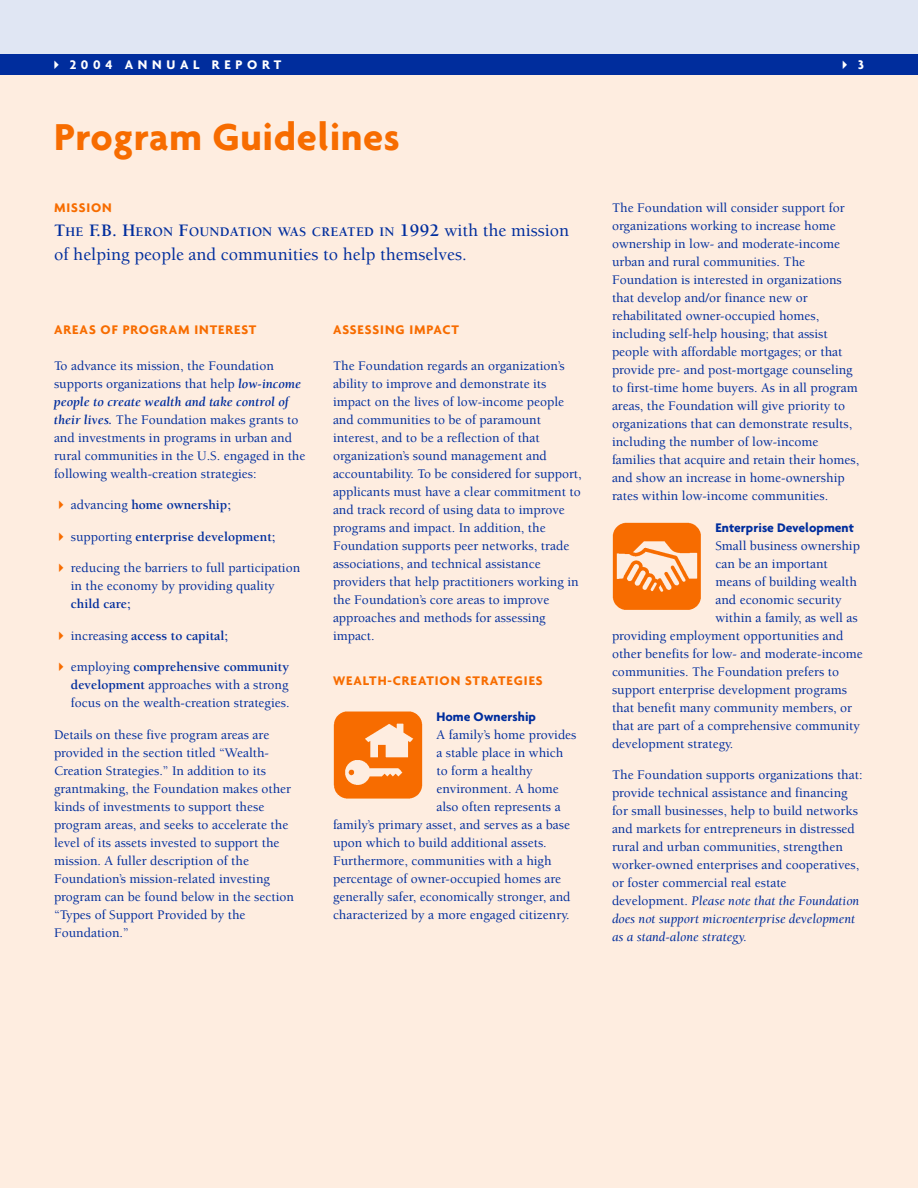
<style>
.page{position:relative;width:918px;height:1188px;background:#fff}
.page>*{position:absolute;margin:0;border:0;box-sizing:border-box;transform-origin:0 0}
.t1{font:700 40.5px "Agenda";letter-spacing:.015em;color:#f76c00}
.t2{font:500 18px "Berkeley";color:#002d9d}
.t3{font:500 13.5px/18px "Berkeley";color:#002d9d}
.t4{font:700 13.5px "Berkeley";color:#002d9d}
.t5{font:700 13.5px "Agenda";letter-spacing:.065em;color:#f76c00}
.t6{font:700 13.5px "Berkeley";letter-spacing:.02em;color:#002d9d}
.t7{font:700 13.5px "Agenda";color:#002d9d}
.t8{font:700 13.5px "Agenda";letter-spacing:.345em;color:#fff}
.s1{font-size:18px}
.s2{font-weight:500;font-size:18px}
.s3{font-weight:700;font-style:italic}
.s4{color:#f76c00}
.s5{font-weight:500}
.s6{font-weight:700}
.s7{font-weight:400;font-style:italic}
</style>
<div class="page">
<div style="left:0;top:54px;width:918px;height:1134px;background:#feede0"></div>
<div style="left:0;top:54px;width:918px;height:20px;background:#002d9d"></div>
<div style="left:0;top:0;width:918px;height:54px;background:#e0e6f3"></div>
<img style="left:612px;top:522px;width:89px;height:88px">
<img style="left:333px;top:711px;width:90px;height:88px">
<p class="t8" style="left:49px;top:56px;width:233px">✔ 2004 ANNUAL REPORT</p>
<p class="t8" style="left:838px;top:56px;width:28px">✔ 3</p>
<h1 class="t1" style="left:54px;top:113px;width:347px">Program Guidelines</h1>
<p class="t5" style="left:54px;top:200px;width:59px">MISSION</p>
<p class="t6" style="left:54px;top:227px;width:517px"><span class="s1">T</span>HE <span class="s1">F.B. H</span>ERON <span class="s1">F</span>OUNDATION WAS CREATED IN <span class="s1">1992</span> <span class="s2">with the mission</span></p>
<h2 class="t2" style="left:54px;top:247px;width:414px">of helping people and communities to help themselves.</h2>
<p class="t5" style="left:54px;top:321px;width:204px">AREAS OF PROGRAM INTEREST</p>
<p class="t3" style="left:54px;top:358px;width:253px">To advance its mission, the Foundation supports organizations that help <span class="s3">low-income people to create wealth and take control of their lives.</span> The Foundation makes grants to and investments in programs in urban and rural communities in the U.S. engaged in the following wealth-creation strategies:</p>
<p class="t4" style="left:54px;top:500px;width:179px"><span class="s4">✔</span> <span class="s5">advancing</span> home ownership;</p>
<p class="t4" style="left:54px;top:531px;width:223px"><span class="s4">✔</span> <span class="s5">supporting</span> enterprise development;</p>
<p class="t3" style="left:71px;top:560px;width:231px;text-indent:-17px"><span class="s4">✔</span> reducing the barriers to full participation in the economy by providing quality</p>
<p class="t4" style="left:71px;top:599px;width:61px">child care;</p>
<p class="t4" style="left:54px;top:630px;width:176px"><span class="s4">✔</span> <span class="s5">increasing</span> access to capital;</p>
<p class="t3" style="left:71px;top:659px;width:220px;text-align:justify;text-indent:-17px"><span class="s4">✔</span> employing <span class="s6">comprehensive community development</span> approaches with a strong focus on the wealth-creation strategies.</p>
<p class="t3" style="left:54px;top:727px;width:241px">Details on these five program areas are provided in the section titled “Wealth-Creation Strategies.” In addition to its grantmaking, the Foundation makes other kinds of investments to support these program areas, and seeks to accelerate the level of its assets invested to support the mission. A fuller description of the Foundation’s mission-related investing program can be found below in the section “Types of Support Provided by the Foundation.”</p>
<p class="t5" style="left:333px;top:321px;width:127px">ASSESSING IMPACT</p>
<p class="t3" style="left:333px;top:358px;width:250px">The Foundation regards an organization’s ability to improve and demonstrate its impact on the lives of low-income people and communities to be of paramount interest, and to be a reflection of that organization’s sound management and accountability. To be considered for support, applicants must have a clear commitment to and track record of using data to improve programs and impact. In addition, the Foundation supports peer networks, trade associations, and technical assistance providers that help practitioners working in the Foundation’s core areas to improve approaches and methods for assessing impact.</p>
<p class="t5" style="left:333px;top:672px;width:211px">WEALTH-CREATION STRATEGIES</p>
<p class="t7" style="left:436px;top:708px;width:101px">Home Ownership</p>
<p class="t3" style="left:436px;top:727px;width:142px">A family’s home provides</p>
<p class="t3" style="left:436px;top:745px;width:128px">a stable place in which</p>
<p class="t3" style="left:436px;top:763px;width:98px">to form a healthy</p>
<p class="t3" style="left:436px;top:781px;width:124px">environment. A home</p>
<p class="t3" style="left:436px;top:799px;width:126px">also often represents a</p>
<p class="t3" style="left:333px;top:817px;width:239px">family’s primary asset, and serves as a base</p>
<p class="t3" style="left:333px;top:835px;width:215px">upon which to build additional assets.</p>
<p class="t3" style="left:333px;top:853px;width:220px">Furthermore, communities with a high</p>
<p class="t3" style="left:333px;top:871px;width:230px">percentage of owner-occupied homes are</p>
<p class="t3" style="left:333px;top:889px;width:239px">generally safer, economically stronger, and</p>
<p class="t3" style="left:333px;top:907px;width:238px">characterized by a more engaged citizenry.</p>
<p class="t3" style="left:612px;top:200px;width:249px">The Foundation will consider support for organizations working to increase home ownership in low- and moderate-income urban and rural communities. The Foundation is interested in organizations that develop and/or finance new or rehabilitated owner-occupied homes, including self-help housing; that assist people with affordable mortgages; or that provide pre- and post-mortgage counseling to first-time home buyers. As in all program areas, the Foundation will give priority to organizations that can demonstrate results, including the number of low-income families that acquire and retain their homes, and show an increase in home-ownership rates within low-income communities.</p>
<p class="t7" style="left:715px;top:519px;width:140px">Enterprise Development</p>
<p class="t3" style="left:715px;top:537px;width:146px">Small business ownership</p>
<p class="t3" style="left:715px;top:555px;width:114px">can be an important</p>
<p class="t3" style="left:715px;top:573px;width:143px">means of building wealth</p>
<p class="t3" style="left:715px;top:591px;width:128px">and economic security</p>
<p class="t3" style="left:715px;top:609px;width:144px">within a family, as well as</p>
<p class="t3" style="left:612px;top:627px;width:233px">providing employment opportunities and</p>
<p class="t3" style="left:612px;top:645px;width:252px">other benefits for low- and moderate-income</p>
<p class="t3" style="left:612px;top:663px;width:229px">communities. The Foundation prefers to</p>
<p class="t3" style="left:612px;top:681px;width:237px">support enterprise development programs</p>
<p class="t3" style="left:612px;top:699px;width:242px">that benefit many community members, or</p>
<p class="t3" style="left:612px;top:717px;width:249px">that are part of a comprehensive community</p>
<p class="t3" style="left:612px;top:735px;width:123px">development strategy.</p>
<p class="t3" style="left:612px;top:767px;width:252px">The Foundation supports organizations that: provide technical assistance and financing for small businesses, help to build networks and markets for entrepreneurs in distressed rural and urban communities, strengthen worker-owned enterprises and cooperatives, or foster commercial real estate development. <span class="s7">Please note that the Foundation does not support microenterprise development as a stand-alone strategy.</span></p>
</div>
